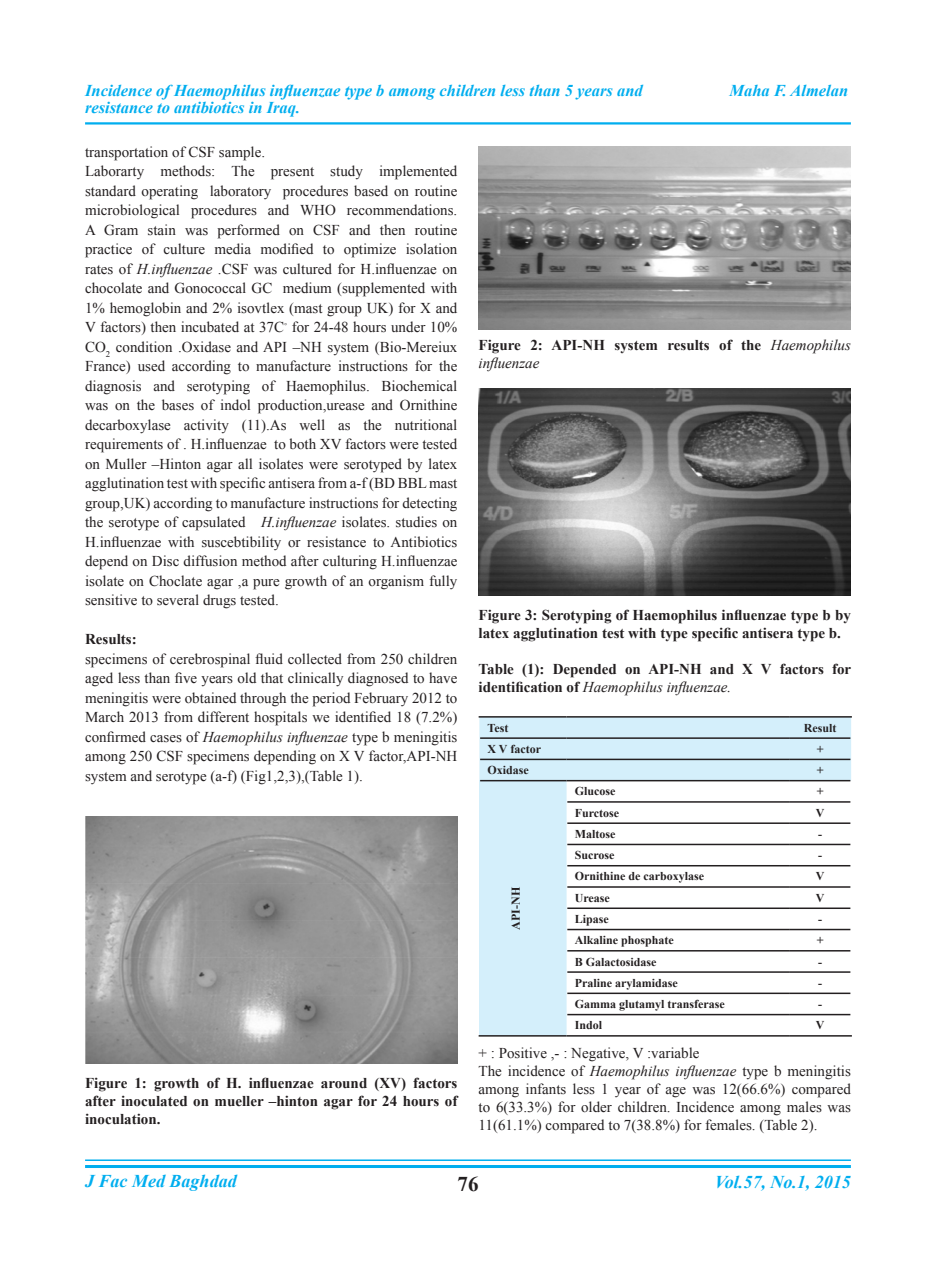
<style>
.page{position:relative;width:936px;height:1276px;background:#fff}
.page>*{position:absolute;margin:0;border:0;box-sizing:border-box;transform-origin:0 0}
.t1{font:700 21px "Times New Roman";color:#231f20}
.t2{font:italic 700 18px "Times New Roman";color:#00aeef}
.t3{font:italic 700 16.5px "Times New Roman";color:#00aeef}
.t4{font:15px/19.5px "Times New Roman";color:#231f20;text-align:justify}
.t5{font:700 15px/18px "Times New Roman";color:#231f20}
.t6{font:700 12px "Times New Roman";color:#231f20}
.s1{font-style:italic}
.s2{font-weight:400;font-style:italic}
</style>
<div class="page">
<hr style="left:85px;top:1159px;width:765px;height:2px;background:#00aeef">
<hr style="left:85px;top:1165px;width:765px;height:3px;background:#00aeef">
<hr style="left:85px;top:122px;width:765px;height:2px;background:#00aeef">
<img style="left:478px;top:389px;width:372px;height:206px">
<img style="left:478px;top:146px;width:372px;height:184px">
<img style="left:85px;top:816px;width:372px;height:247px">
<div style="left:479px;top:717px;width:372px;height:63px;background:#d4effb"></div>
<div style="left:479px;top:780px;width:87px;height:256px;background:#d4effb"></div>
<svg style="left:566px;top:780px;width:285px;height:255px"></svg>
<hr style="left:478px;top:716px;width:88px;height:1px;background:#231f20">
<hr style="left:566px;top:716px;width:223px;height:1px;background:#231f20">
<hr style="left:789px;top:716px;width:62px;height:1px;background:#231f20">
<hr style="left:480px;top:737px;width:86px;height:2px;background:#231f20">
<hr style="left:566px;top:737px;width:223px;height:2px;background:#231f20">
<hr style="left:789px;top:737px;width:61px;height:2px;background:#231f20">
<hr style="left:480px;top:758px;width:86px;height:2px;background:#231f20">
<hr style="left:566px;top:758px;width:223px;height:2px;background:#231f20">
<hr style="left:789px;top:758px;width:61px;height:2px;background:#231f20">
<hr style="left:480px;top:780px;width:86px;height:1px;background:#231f20">
<hr style="left:478px;top:1035px;width:88px;height:1px;background:#231f20">
<hr style="left:566px;top:780px;width:223px;height:1px;background:#231f20">
<hr style="left:789px;top:780px;width:61px;height:1px;background:#231f20">
<hr style="left:567px;top:801px;width:222px;height:1px;background:#231f20">
<hr style="left:789px;top:801px;width:61px;height:1px;background:#231f20">
<hr style="left:567px;top:822px;width:222px;height:2px;background:#231f20">
<hr style="left:789px;top:822px;width:61px;height:2px;background:#231f20">
<hr style="left:567px;top:843px;width:222px;height:2px;background:#231f20">
<hr style="left:789px;top:843px;width:61px;height:2px;background:#231f20">
<hr style="left:567px;top:865px;width:222px;height:1px;background:#231f20">
<hr style="left:789px;top:865px;width:61px;height:1px;background:#231f20">
<hr style="left:567px;top:886px;width:222px;height:1px;background:#231f20">
<hr style="left:789px;top:886px;width:61px;height:1px;background:#231f20">
<hr style="left:567px;top:907px;width:222px;height:2px;background:#231f20">
<hr style="left:789px;top:907px;width:61px;height:2px;background:#231f20">
<hr style="left:567px;top:928px;width:222px;height:2px;background:#231f20">
<hr style="left:789px;top:928px;width:61px;height:2px;background:#231f20">
<hr style="left:567px;top:950px;width:222px;height:1px;background:#231f20">
<hr style="left:789px;top:950px;width:61px;height:1px;background:#231f20">
<hr style="left:567px;top:971px;width:222px;height:2px;background:#231f20">
<hr style="left:789px;top:971px;width:61px;height:2px;background:#231f20">
<hr style="left:567px;top:992px;width:222px;height:2px;background:#231f20">
<hr style="left:789px;top:992px;width:61px;height:2px;background:#231f20">
<hr style="left:567px;top:1014px;width:222px;height:1px;background:#231f20">
<hr style="left:789px;top:1014px;width:61px;height:1px;background:#231f20">
<hr style="left:566px;top:1035px;width:223px;height:1px;background:#231f20">
<hr style="left:789px;top:1035px;width:62px;height:1px;background:#231f20">
<p class="t3" style="left:85px;top:79px;width:559px">Incidence of Haemophilus influenzae type b among children less than 5 years and</p>
<p class="t3" style="left:729px;top:79px;width:120px">Maha F. Almelan</p>
<p class="t3" style="left:85px;top:96px;width:216px">resistance to antibiotics in Iraq.</p>
<p class="t4" style="left:85px;top:141px;width:181px">transportation of CSF sample.</p>
<p class="t4" style="left:85px;top:161px;width:374px">Laborarty methods: The present study implemented standard operating laboratory procedures based on routine microbiological procedures and WHO recommendations.<br>A Gram stain was performed on CSF and then routine practice of culture media modified to optimize isolation rates of <span class="s1">H.influenzae</span> .CSF was cultured for H.influenzae on chocolate and Gonococcal GC medium (supplemented with 1% hemoglobin and 2% isovtlex (mast group UK) for X and V factors) then incubated at 37C<sup>◦</sup> for 24-48 hours under 10% CO<sub>2</sub> condition .Oxidase and API –NH system (Bio-Mereiux France) used according to manufacture instructions for the diagnosis and serotyping of Haemophilus. Biochemical was on the bases of indol production,urease and Ornithine decarboxylase activity (11).As well as the nutritional requirements of . H.influenzae to both XV factors were tested on Muller –Hinton agar all isolates were serotyped by latex agglutination test with specific antisera from a-f (BD BBLmast group,UK) according to manufacture instructions for detecting the serotype of capsulated <span class="s1">H.influenzae</span> isolates. studies on H.influenzae with suscebtibility or resistance to Antibiotics depend on Disc diffusion method after culturing H.influenzae isolate on Choclate agar ,a pure growth of an organism fully sensitive to several drugs tested.</p>
<p class="t5" style="left:85px;top:630px;width:53px">Results:</p>
<p class="t4" style="left:85px;top:648px;width:374px">specimens of cerebrospinal fluid collected from 250 children aged less than five years old that clinically diagnosed to have meningitis were obtained through the period February 2012 to March 2013 from different hospitals we identified 18 (7.2%) confirmed cases of <span class="s1">Haemophilus influenzae</span> type b meningitis among 250 CSF specimens depending on X V factor,API-NH system and serotype (a-f) (Fig1,2,3),(Table 1).</p>
<p class="t5" style="left:478px;top:335px;width:374px">Figure 2: API-NH system results of the <span class="s2">Haemophilus influenzae</span></p>
<p class="t5" style="left:478px;top:605px;width:374px">Figure 3: Serotyping of Haemophilus influenzae type b by latex agglutination test with type specific antisera type b.</p>
<p class="t5" style="left:478px;top:659px;width:374px">Table (1): Depended on API-NH and X V factors for identification of <span class="s2">Haemophilus influenzae.</span></p>
<p class="t6" style="left:487px;top:719px;width:22px">Test</p>
<p class="t6" style="left:803px;top:719px;width:34px">Result</p>
<p class="t6" style="left:487px;top:740px;width:55px">X V factor</p>
<p class="t6" style="left:816px;top:740px;width:8px">+</p>
<p class="t6" style="left:487px;top:761px;width:43px">Oxidase</p>
<p class="t6" style="left:816px;top:761px;width:8px">+</p>
<p class="t5" style="left:85px;top:1073px;width:374px;text-align:justify">Figure 1: growth of H. influenzae around (XV) factors after inoculated on mueller –hinton agar for 24 hours of inoculation.</p>
<p class="t6" style="left:574px;top:782px;width:42px">Glucose</p>
<p class="t6" style="left:816px;top:782px;width:8px">+</p>
<p class="t6" style="left:574px;top:804px;width:46px">Furctose</p>
<p class="t6" style="left:815px;top:804px;width:10px">V</p>
<p class="t6" style="left:574px;top:825px;width:42px">Maltose</p>
<p class="t6" style="left:818px;top:825px;width:5px">-</p>
<p class="t6" style="left:574px;top:846px;width:41px">Sucrose</p>
<p class="t6" style="left:818px;top:846px;width:5px">-</p>
<p class="t6" style="left:574px;top:867px;width:131px">Ornithine de carboxylase</p>
<p class="t6" style="left:815px;top:867px;width:10px">V</p>
<p class="t6" style="left:574px;top:889px;width:37px">Urease</p>
<p class="t6" style="left:815px;top:889px;width:10px">V</p>
<p class="t6" style="left:574px;top:910px;width:36px">Lipase</p>
<p class="t6" style="left:818px;top:910px;width:5px">-</p>
<p class="t6" style="left:574px;top:931px;width:101px">Alkaline phosphate</p>
<p class="t6" style="left:816px;top:931px;width:8px">+</p>
<p class="t6" style="left:574px;top:953px;width:83px">B Galactosidase</p>
<p class="t6" style="left:818px;top:953px;width:5px">-</p>
<p class="t6" style="left:574px;top:974px;width:104px">Praline arylamidase</p>
<p class="t6" style="left:818px;top:974px;width:5px">-</p>
<p class="t6" style="left:574px;top:995px;width:151px">Gamma glutamyl transferase</p>
<p class="t6" style="left:818px;top:995px;width:5px">-</p>
<p class="t6" style="left:574px;top:1016px;width:29px">Indol</p>
<p class="t6" style="left:815px;top:1016px;width:10px">V</p>
<p class="t4" style="left:478px;top:1042px;width:222px">+ : Positive ,- : Negative, V :variable</p>
<p class="t4" style="left:478px;top:1061px;width:374px;line-height:18px">The incidence of <span class="s1">Haemophilus influenzae</span> type b meningitis among infants less 1 year of age was 12(66.6%) compared to 6(33.3%) for older children. Incidence among males was 11(61.1%) compared to 7(38.8%) for females. (Table 2).</p>
<p class="t6" style="left:507px;top:929px;width:44px;rotate:-90deg">API-NH</p>
<p class="t2" style="left:85px;top:1169px;width:153px">J Fac Med Baghdad</p>
<p class="t1" style="left:457px;top:1168px;width:22px">76</p>
<p class="t2" style="left:714px;top:1170px;width:138px">Vol.57, No.1, 2015</p>
</div>
